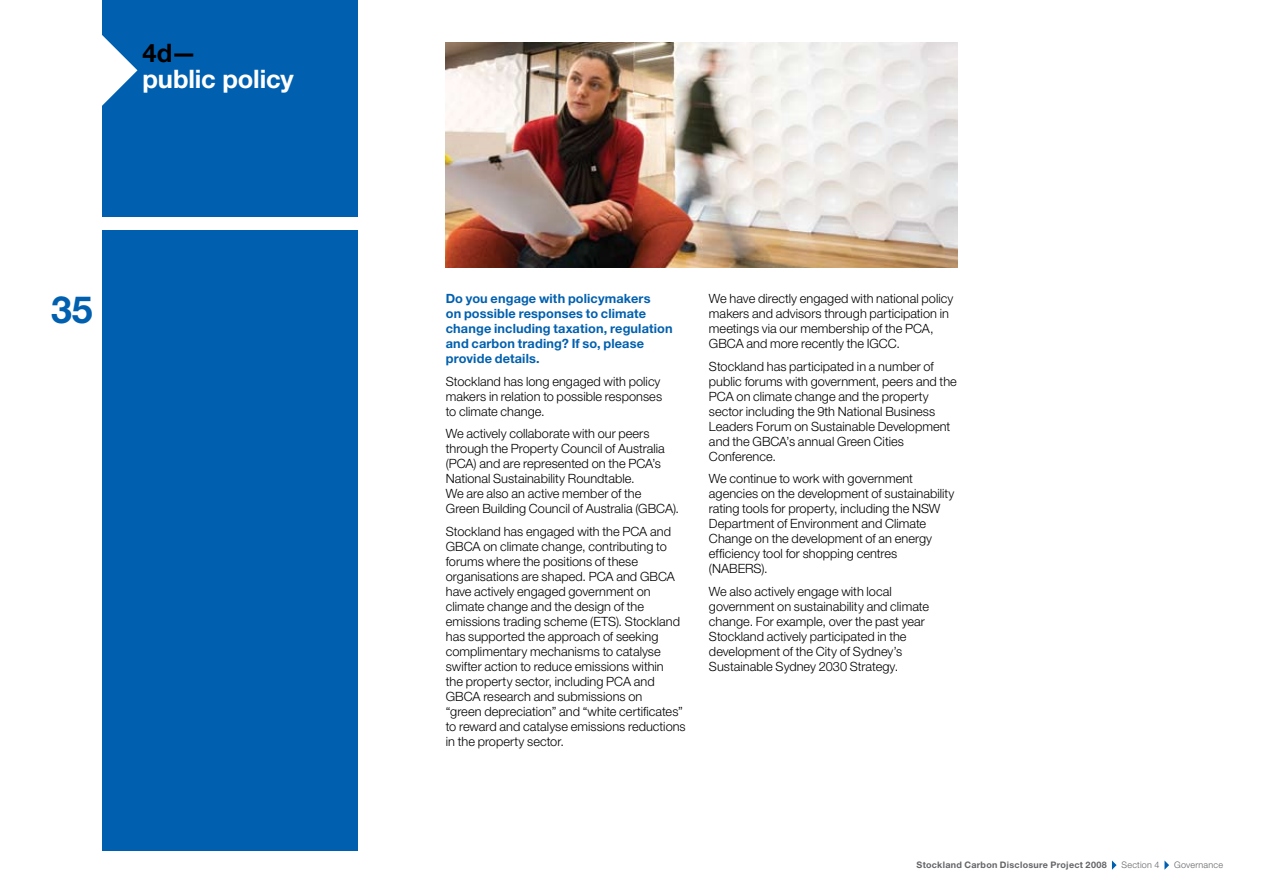
<style>
.page{position:relative;width:1263px;height:893px;background:#fff}
.page>*{position:absolute;margin:0;border:0;box-sizing:border-box;transform-origin:0 0}
.t1{font:700 37.5px "Helvetica Neue LT";color:#0060af}
.t2{font:700 25.5px "Helvetica Neue LT";letter-spacing:-.005em;color:#fff}
.t3{font:700 25.5px "Helvetica Neue LT";color:#000}
.t4{font:300 12.75px/15px "Helvetica Neue LT";letter-spacing:.005em;color:#000}
.t5{font:700 12.75px/15px "Helvetica Neue LT";letter-spacing:.01em;color:#0060af}
.t6{font:700 9px "Helvetica Neue LT";letter-spacing:.03em;color:#636467}
.t7{font:300 9px "Helvetica Neue LT";letter-spacing:.025em;color:#636467}
</style>
<div class="page">
<svg style="left:1112px;top:860px;width:4px;height:10px"></svg>
<svg style="left:1164px;top:860px;width:5px;height:10px"></svg>
<div style="left:102px;top:230px;width:255px;height:620px;background:#0060af"></div>
<div style="left:102px;top:0;width:255px;height:217px;background:#0060af"></div>
<img style="left:446px;top:43px;width:511px;height:225px">
<svg style="left:102px;top:35px;width:35px;height:71px"></svg>
<h2 class="t3" style="left:142px;top:38px;width:56px">4d—</h2>
<h2 class="t2" style="left:142px;top:63px;width:153px">public policy</h2>
<h1 class="t1" style="left:51px;top:286px;width:43px">35</h1>
<p class="t5" style="left:446px;top:291px;width:228px">Do you engage with policymakers<br>on possible responses to climate change including taxation, regulation and carbon trading? If so, please provide details.</p>
<p class="t4" style="left:446px;top:374px;width:218px">Stockland has long engaged with policy makers in relation to possible responses to climate change.</p>
<p class="t4" style="left:446px;top:426px;width:235px">We actively collaborate with our peers through the Property Council of Australia (PCA) and are represented on the PCA’s National Sustainability Roundtable.<br>We are also an active member of the<br>Green Building Council of Australia (GBCA).</p>
<p class="t4" style="left:446px;top:524px;width:241px">Stockland has engaged with the PCA and GBCA on climate change, contributing to forums where the positions of these organisations are shaped. PCA and GBCA have actively engaged government on climate change and the design of the emissions trading scheme (ETS). Stockland has supported the approach of seeking complimentary mechanisms to catalyse swifter action to reduce emissions within<br>the property sector, including PCA and GBCA research and submissions on<br>“green depreciation” and “white certificates” to reward and catalyse emissions reductions in the property sector.</p>
<p class="t4" style="left:709px;top:291px;width:246px">We have directly engaged with national policy makers and advisors through participation in meetings via our membership of the PCA, GBCA and more recently the IGCC.</p>
<p class="t4" style="left:709px;top:359px;width:249px">Stockland has participated in a number of public forums with government, peers and the PCA on climate change and the property sector including the 9th National Business Leaders Forum on Sustainable Development and the GBCA’s annual Green Cities Conference.</p>
<p class="t4" style="left:709px;top:471px;width:247px">We continue to work with government agencies on the development of sustainability rating tools for property, including the NSW Department of Environment and Climate Change on the development of an energy efficiency tool for shopping centres (NABERS).</p>
<p class="t4" style="left:709px;top:584px;width:222px">We also actively engage with local government on sustainability and climate change. For example, over the past year Stockland actively participated in the development of the City of Sydney’s Sustainable Sydney 2030 Strategy.</p>
<p class="t6" style="left:916px;top:859px;width:192px">Stockland Carbon Disclosure Project 2008</p>
<p class="t7" style="left:1121px;top:859px;width:39px">Section 4</p>
<p class="t7" style="left:1174px;top:859px;width:50px">Governance</p>
</div>
